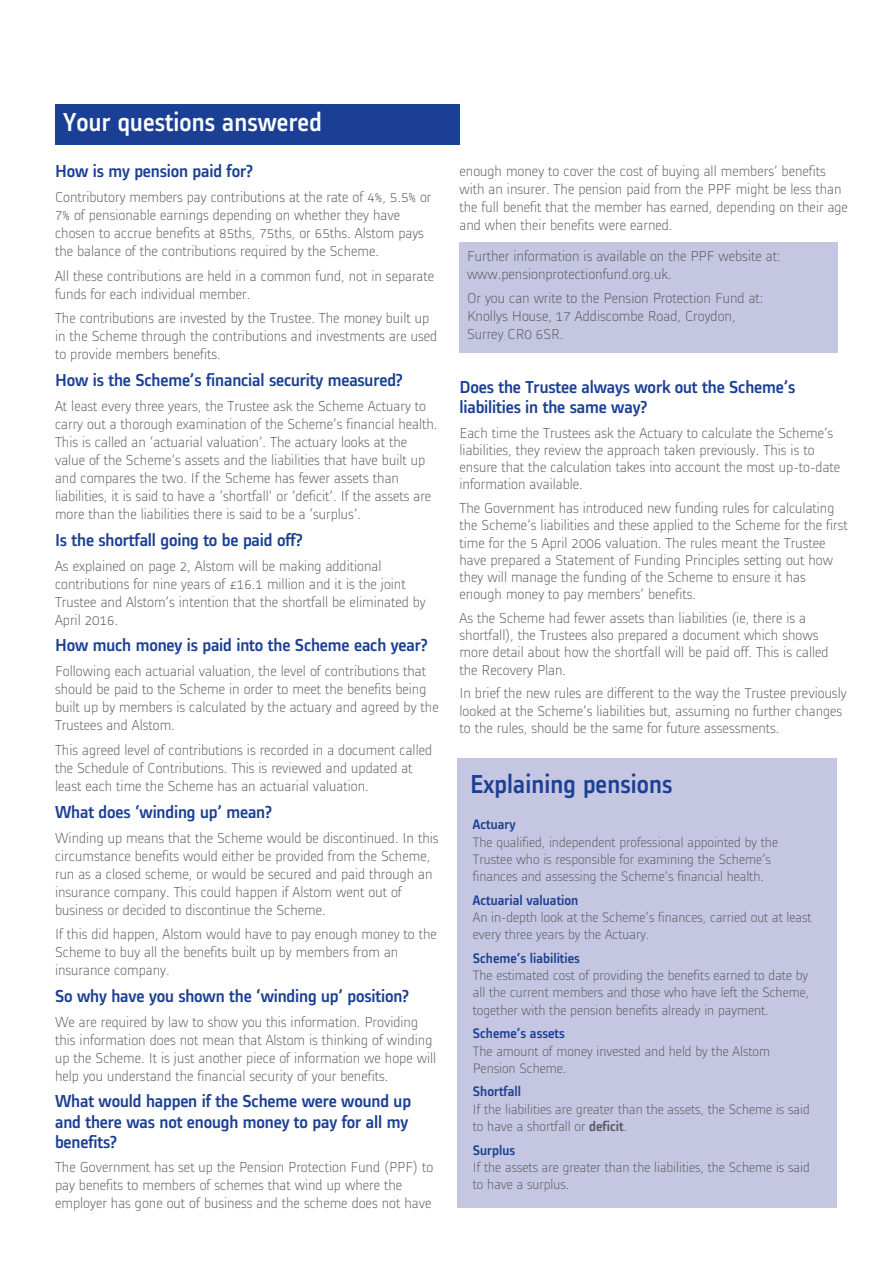
<style>
.page{position:relative;width:893px;height:1263px;background:#fff}
.page>*{position:absolute;margin:0;border:0;box-sizing:border-box;transform-origin:0 0}
.t1{font:500 27px "Alstom";letter-spacing:.005em;color:#fff;scale:.95 1}
.t2{font:500 27px "Alstom";letter-spacing:.005em;color:#1b3f94;scale:.95 1}
.t3{font:500 18px/20.2px "Alstom";letter-spacing:-.01em;color:#1b3f94}
.t4{font:300 15px/18px "Alstom";color:#57585a}
.t5{font:300 14.25px/17.2px "Alstom";color:#57585a}
.t6{font:500 14.25px "Alstom";color:#1b3f94}
.s1{font-weight:500}
</style>
<div class="page">
<div style="left:459px;top:242px;width:379px;height:110px;background:#c5c6e1"></div>
<div style="left:55px;top:104px;width:405px;height:40px;background:#1b3f94"></div>
<div style="left:457px;top:758px;width:379px;height:450px;background:#c5c6e1"></div>
<h1 class="t1" style="left:63px;top:112px;width:274px">Your questions answered</h1>
<p class="t3" style="left:55px;top:163px;width:200px">How is my pension paid for?</p>
<p class="t4" style="left:55px;top:189px;width:378px">Contributory members pay contributions at the rate of 4%, 5.5% or 7% of pensionable earnings depending on whether they have chosen to accrue benefits at 85ths, 75ths, or 65ths. Alstom pays the balance of the contributions required by the Scheme.</p>
<p class="t4" style="left:55px;top:268px;width:381px">All these contributions are held in a common fund, not in separate funds for each individual member.</p>
<p class="t4" style="left:55px;top:310px;width:384px">The contributions are invested by the Trustee. The money built up in the Scheme through the contributions and investments are used to provide members benefits.</p>
<p class="t3" style="left:55px;top:371px;width:349px">How is the Scheme’s financial security measured?</p>
<p class="t4" style="left:55px;top:398px;width:384px">At least every three years, the Trustee ask the Scheme Actuary to carry out a thorough examination of the Scheme’s financial health.<br>This is called an ‘actuarial valuation’. The actuary looks at the value of the Scheme’s assets and the liabilities that have built up and compares the two. If the Scheme has fewer assets than liabilities, it is said to have a ‘shortfall’ or ’deficit’. If the assets are more than the liabilities there is said to be a ‘surplus’.</p>
<p class="t3" style="left:55px;top:531px;width:249px">Is the shortfall going to be paid off?</p>
<p class="t4" style="left:55px;top:558px;width:372px">As explained on page 2, Alstom will be making additional contributions for nine years of £16.1 million and it is the joint Trustee and Alstom’s intention that the shortfall be eliminated by April 2016.</p>
<p class="t3" style="left:55px;top:637px;width:374px">How much money is paid into the Scheme each year?</p>
<p class="t4" style="left:55px;top:663px;width:385px">Following each actuarial valuation, the level of contributions that should be paid to the Scheme in order to meet the benefits being built up by members is calculated by the actuary and agreed by the Trustees and Alstom.</p>
<p class="t4" style="left:55px;top:742px;width:379px">This agreed level of contributions is recorded in a document called the Schedule of Contributions. This is reviewed and updated at least each time the Scheme has an actuarial valuation.</p>
<p class="t3" style="left:55px;top:803px;width:219px">What does ‘winding up’ mean?</p>
<p class="t4" style="left:55px;top:830px;width:385px">Winding up means that the Scheme would be discontinued. In this circumstance benefits would either be provided from the Scheme, run as a closed scheme, or would be secured and paid through an insurance company. This could happen if Alstom went out of business or decided to discontinue the Scheme.</p>
<p class="t4" style="left:55px;top:926px;width:383px">If this did happen, Alstom would have to pay enough money to the<br>Scheme to buy all the benefits built up by members from an insurance company.</p>
<p class="t3" style="left:55px;top:987px;width:356px">So why have you shown the ‘winding up’ position?</p>
<p class="t4" style="left:55px;top:1014px;width:383px">We are required by law to show you this information. Providing this information does not mean that Alstom is thinking of winding up the Scheme. It is just another piece of information we hope will help you understand the financial security of your benefits.</p>
<p class="t3" style="left:55px;top:1093px;width:357px">What would happen if the Scheme were wound up and there was not enough money to pay for all my benefits?</p>
<p class="t4" style="left:55px;top:1159px;width:380px">The Government has set up the Pension Protection Fund (PPF) to pay benefits to members of schemes that wind up where the employer has gone out of business and the scheme does not have</p>
<p class="t4" style="left:459px;top:163px;width:390px">enough money to cover the cost of buying all members’ benefits with an insurer. The pension paid from the PPF might be less than the full benefit that the member has earned, depending on their age and when their benefits were earned.</p>
<p class="t4" style="left:467px;top:248px;width:315px">Further information is available on the PPF website at: www.pensionprotectionfund.org.uk.</p>
<p class="t4" style="left:467px;top:290px;width:298px">Or you can write to the Pension Protection Fund at:<br>Knollys House, 17 Addiscombe Road, Croydon,<br>Surrey CR0 6SR.</p>
<p class="t3" style="left:459px;top:378px;width:337px">Does the Trustee always work out the Scheme’s liabilities in the same way?</p>
<p class="t4" style="left:459px;top:425px;width:382px;line-height:17.2px">Each time the Trustees ask the Actuary to calculate the Scheme’s liabilities, they review the approach taken previously. This is to ensure that the calculation takes into account the most up-to-date information available.</p>
<p class="t4" style="left:459px;top:500px;width:390px;line-height:17.2px">The Government has introduced new funding rules for calculating the Scheme’s liabilities and these applied to the Scheme for the first time for the 5 April 2006 valuation. The rules meant the Trustee have prepared a Statement of Funding Principles setting out how they will manage the funding of the Scheme to ensure it has enough money to pay members’ benefits.</p>
<p class="t4" style="left:459px;top:610px;width:371px;line-height:17.2px">As the Scheme had fewer assets than liabilities (ie, there is a shortfall), the Trustees also prepared a document which shows more detail about how the shortfall will be paid off. This is called the Recovery Plan.</p>
<p class="t4" style="left:459px;top:686px;width:389px;line-height:17.2px">In brief the new rules are different to the way the Trustee previously looked at the Scheme’s liabilities but, assuming no further changes to the rules, should be the same for future assessments.</p>
<h1 class="t2" style="left:470px;top:774px;width:214px">Explaining pensions</h1>
<p class="t6" style="left:473px;top:819px;width:44px">Actuary</p>
<p class="t5" style="left:473px;top:834px;width:307px">The qualified, independent professional appointed by the<br>Trustee who is responsible for examining the Scheme’s finances and assessing the Scheme’s financial health.</p>
<p class="t6" style="left:473px;top:895px;width:107px">Actuarial valuation</p>
<p class="t5" style="left:473px;top:910px;width:340px">An in-depth look at the Scheme’s finances, carried out at least every three years by the Actuary.</p>
<p class="t6" style="left:473px;top:953px;width:109px">Scheme’s liabilities</p>
<p class="t5" style="left:473px;top:968px;width:338px;text-align:justify">The estimated cost of providing the benefits earned to date by all the current members and those who have left the Scheme, together with the pension benefits already in payment.</p>
<p class="t6" style="left:473px;top:1028px;width:93px">Scheme’s assets</p>
<p class="t5" style="left:473px;top:1043px;width:299px">The amount of money invested and held by the Alstom<br>Pension Scheme.</p>
<p class="t6" style="left:473px;top:1086px;width:50px">Shortfall</p>
<p class="t5" style="left:473px;top:1101px;width:338px">If the liabilities are greater than the assets, the Scheme is said to have a shortfall or <span class="s1">deficit</span>.</p>
<p class="t6" style="left:473px;top:1144px;width:44px">Surplus</p>
<p class="t5" style="left:473px;top:1159px;width:338px">If the assets are greater than the liabilities, the Scheme is said to have a surplus.</p>
</div>
